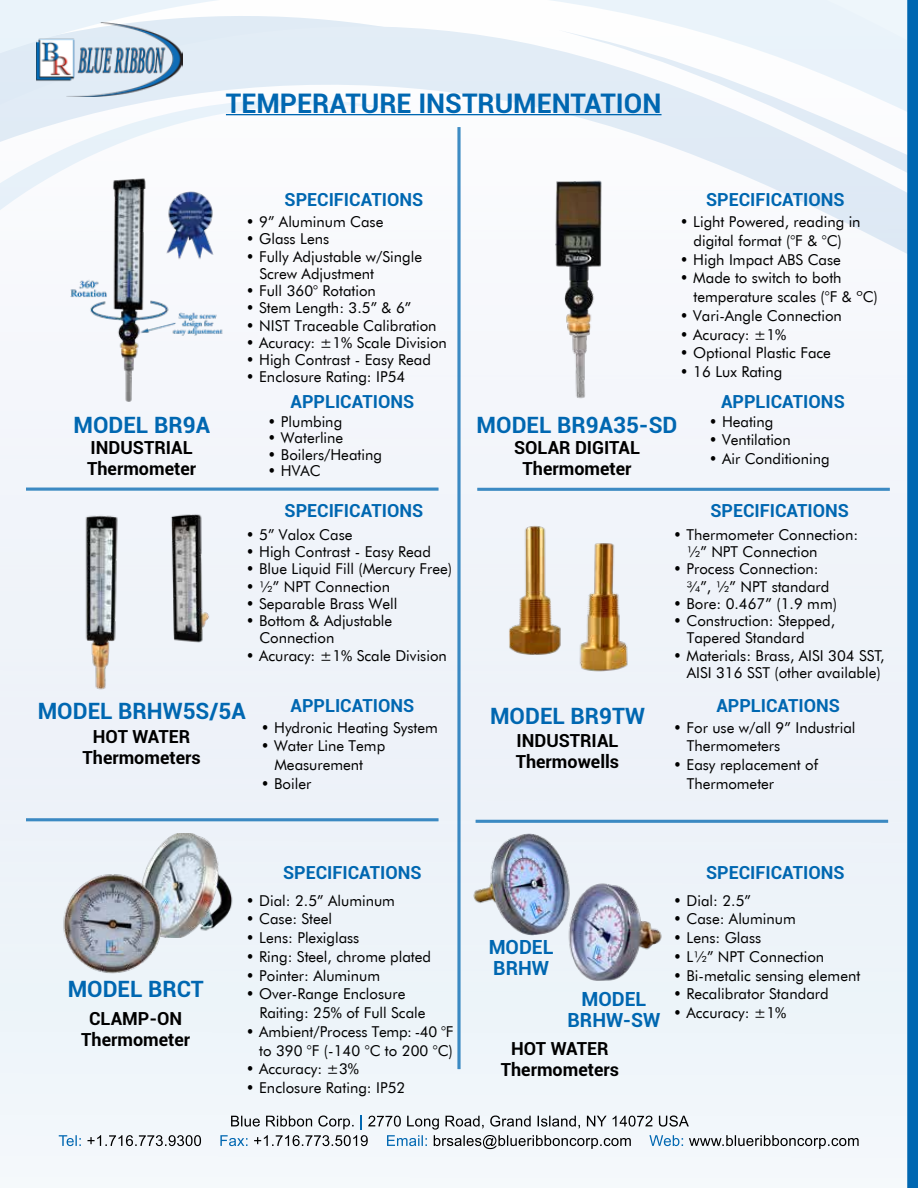
<style>
.page{position:relative;width:918px;height:1188px;background:#eef3f9}
.page>*{position:absolute;margin:0;border:0;box-sizing:border-box;transform-origin:0 0}
.t1{font:700 27px "Roboto";color:#0067b1}
.t2{font:700 22.5px "Roboto";color:#0067b1}
.t3{font:700 19.5px/21px "Roboto";color:#0067b1;text-align:center}
.t4{font:700 18px "Roboto";color:#0067b1}
.t5{font:700 18px/21px "Roboto";color:#000;text-align:center}
.t6{font:15px/18.8px "Futura BT";color:#000}
</style>
<div class="page">
<svg style="left:0;top:0;width:908px;height:551px"></svg>
<svg style="left:558px;top:306px;width:350px;height:109px"></svg>
<svg style="left:0;top:99px;width:410px;height:290px;fill:#f8f9fc"></svg>
<svg style="left:0;top:0;width:223px;height:53px"></svg>
<svg style="left:545px;top:0;width:363px;height:306px;fill:#f7f9fc"></svg>
<svg style="left:826px;top:0;width:82px;height:137px"></svg>
<svg style="left:87px;top:1135px;width:114px;height:11px"></svg>
<svg style="left:59px;top:1135px;width:22px;height:11px"></svg>
<svg style="left:220px;top:1116px;width:639px;height:33px"></svg>
<hr style="left:226px;top:114px;width:436px;height:1px;background:#0067b1">
<hr style="left:458px;top:127px;width:2px;height:942px;background:#0067b1">
<div style="left:908px;top:0;width:10px;height:1188px;background:#0067b1"></div>
<hr style="left:26px;top:488px;width:412px;height:3px;background:#0067b1">
<hr style="left:26px;top:818px;width:412px;height:3px;background:#0067b1">
<hr style="left:476px;top:820px;width:412px;height:3px;background:#0067b1">
<hr style="left:477px;top:488px;width:413px;height:3px;background:#0067b1">
<img style="left:54px;top:506px;width:83px;height:184px">
<img style="left:480px;top:522px;width:80px;height:133px">
<img style="left:145px;top:833px;width:88px;height:104px">
<img style="left:568px;top:883px;width:94px;height:98px">
<img style="left:63px;top:870px;width:112px;height:104px">
<img style="left:473px;top:833px;width:100px;height:104px">
<img style="left:54px;top:177px;width:175px;height:226px">
<img style="left:502px;top:177px;width:150px;height:226px">
<img style="left:137px;top:506px;width:95px;height:137px">
<img style="left:560px;top:514px;width:85px;height:158px">
<img style="left:37px;top:23px;width:146px;height:73px">
<h1 class="t1" style="left:226px;top:84px;width:437px">TEMPERATURE INSTRUMENTATION</h1>
<p class="t4" style="left:285px;top:187px;width:140px">SPECIFICATIONS</p>
<p class="t6" style="left:246px;top:212px;width:139px">• 9” Aluminum Case</p>
<p class="t6" style="left:246px;top:229px;width:85px">• Glass Lens</p>
<p class="t6" style="left:259px;top:247px;width:164px;line-height:17.2px;text-indent:-14px">• Fully Adjustable w/Single<br>Screw Adjustment</p>
<p class="t6" style="left:246px;top:281px;width:132px">• Full 360° Rotation</p>
<p class="t6" style="left:246px;top:298px;width:167px">• Stem Length: 3.5” &amp; 6”</p>
<p class="t6" style="left:246px;top:316px;width:192px">• NIST Traceable Calibration</p>
<p class="t6" style="left:246px;top:333px;width:203px">• Acuracy: ±1% Scale Division</p>
<p class="t6" style="left:246px;top:350px;width:187px">• High Contrast - Easy Read</p>
<p class="t6" style="left:246px;top:367px;width:161px">• Enclosure Rating: IP54</p>
<p class="t4" style="left:706px;top:187px;width:140px">SPECIFICATIONS</p>
<p class="t6" style="left:680px;top:212px;width:182px;text-align:center">• Light Powered, reading in digital format (°F &amp; °C)</p>
<p class="t6" style="left:680px;top:250px;width:163px">• High Impact ABS Case</p>
<p class="t6" style="left:693px;top:268px;width:186px;text-indent:-14px">• Made to switch to both temperature scales (°F &amp; ºC)</p>
<p class="t6" style="left:680px;top:306px;width:163px">• Vari-Angle Connection</p>
<p class="t6" style="left:680px;top:325px;width:108px">• Acuracy: ±1%</p>
<p class="t6" style="left:680px;top:343px;width:153px">• Optional Plastic Face</p>
<p class="t6" style="left:680px;top:362px;width:104px">• 16 Lux Rating</p>
<p class="t4" style="left:291px;top:388px;width:125px">APPLICATIONS</p>
<p class="t4" style="left:721px;top:388px;width:125px">APPLICATIONS</p>
<p class="t6" style="left:268px;top:412px;width:76px">• Plumbing</p>
<p class="t6" style="left:268px;top:428px;width:77px">• Waterline</p>
<p class="t6" style="left:268px;top:445px;width:116px">• Boilers/Heating</p>
<p class="t6" style="left:268px;top:461px;width:55px">• HVAC</p>
<h2 class="t2" style="left:74px;top:409px;width:138px">MODEL BR9A</h2>
<h2 class="t2" style="left:477px;top:409px;width:202px">MODEL BR9A35-SD</h2>
<p class="t5" style="left:87px;top:437px;width:110px;text-align:left">INDUSTRIAL<br>Thermometer</p>
<p class="t5" style="left:514px;top:437px;width:128px">SOLAR DIGITAL<br>Thermometer</p>
<p class="t6" style="left:709px;top:412px;width:66px">• Heating</p>
<p class="t6" style="left:709px;top:431px;width:84px">• Ventilation</p>
<p class="t6" style="left:709px;top:449px;width:122px">• Air Conditioning</p>
<p class="t4" style="left:285px;top:498px;width:140px">SPECIFICATIONS</p>
<p class="t4" style="left:711px;top:498px;width:140px">SPECIFICATIONS</p>
<p class="t6" style="left:246px;top:525px;width:108px">• 5” Valox Case</p>
<p class="t6" style="left:246px;top:542px;width:187px">• High Contrast - Easy Read</p>
<p class="t6" style="left:246px;top:559px;width:208px">• Blue Liquid Fill (Mercury Free)</p>
<p class="t6" style="left:246px;top:577px;width:146px">• ½” NPT Connection</p>
<p class="t6" style="left:246px;top:594px;width:153px">• Separable Brass Well</p>
<p class="t6" style="left:259px;top:612px;width:134px;line-height:17.2px;text-indent:-14px">• Bottom &amp; Adjustable<br>Connection</p>
<p class="t6" style="left:246px;top:646px;width:203px">• Acuracy: ±1% Scale Division</p>
<p class="t6" style="left:687px;top:526px;width:173px;line-height:17.2px;text-indent:-14px">• Thermometer Connection: ½” NPT Connection</p>
<p class="t6" style="left:687px;top:560px;width:144px;line-height:17.2px;text-indent:-14px">• Process Connection: ¾”, ½” NPT standard</p>
<p class="t6" style="left:673px;top:594px;width:165px">• Bore: 0.467” (1.9 mm)</p>
<p class="t6" style="left:687px;top:612px;width:150px;line-height:17.2px;text-indent:-14px">• Construction: Stepped,<br>Tapered Standard</p>
<p class="t6" style="left:673px;top:646px;width:213px;line-height:17.2px;text-align:right">• Materials: Brass, AISI 304 SST,<br>AISI 316 SST (other available)</p>
<p class="t4" style="left:291px;top:693px;width:125px">APPLICATIONS</p>
<p class="t4" style="left:716px;top:693px;width:125px">APPLICATIONS</p>
<h2 class="t2" style="left:38px;top:696px;width:210px">MODEL BRHW5S/5A</h2>
<h2 class="t2" style="left:490px;top:700px;width:157px">MODEL BR9TW</h2>
<p class="t6" style="left:261px;top:718px;width:178px">• Hydronic Heating System</p>
<p class="t6" style="left:261px;top:737px;width:126px;text-align:center">• Water Line Temp<br>Measurement</p>
<p class="t6" style="left:261px;top:774px;width:52px">• Boiler</p>
<p class="t6" style="left:687px;top:718px;width:170px;text-indent:-14px">• For use w/all 9” Industrial<br>Thermometers</p>
<p class="t6" style="left:687px;top:755px;width:133px;text-indent:-14px">• Easy replacement of<br>Thermometer</p>
<p class="t5" style="left:83px;top:725px;width:120px">HOT WATER<br>Thermometers</p>
<p class="t5" style="left:516px;top:730px;width:105px;text-align:left">INDUSTRIAL<br>Thermowells</p>
<h2 class="t2" style="left:68px;top:973px;width:138px">MODEL BRCT</h2>
<p class="t5" style="left:81px;top:1008px;width:110px">CLAMP-ON<br>Thermometer</p>
<p class="t4" style="left:283px;top:860px;width:140px">SPECIFICATIONS</p>
<p class="t4" style="left:706px;top:860px;width:140px">SPECIFICATIONS</p>
<p class="t6" style="left:246px;top:891px;width:151px">• Dial: 2.5” Aluminum</p>
<p class="t6" style="left:246px;top:910px;width:88px">• Case: Steel</p>
<p class="t6" style="left:246px;top:928px;width:115px">• Lens: Plexiglass</p>
<p class="t6" style="left:246px;top:947px;width:187px">• Ring: Steel, chrome plated</p>
<p class="t6" style="left:246px;top:966px;width:136px">• Pointer: Aluminum</p>
<p class="t6" style="left:259px;top:985px;width:168px;text-indent:-14px">• Over-Range Enclosure<br>Raiting: 25% of Full Scale</p>
<p class="t6" style="left:246px;top:1022px;width:209px;text-align:right">• Ambient/Process Temp: -40 °F to 390 °F (-140 °C to 200 °C)</p>
<p class="t6" style="left:246px;top:1060px;width:115px">• Accuracy: ±3%</p>
<p class="t6" style="left:246px;top:1078px;width:161px">• Enclosure Rating: IP52</p>
<h3 class="t3" style="left:489px;top:935px;width:66px;text-align:left">MODEL<br>BRHW</h3>
<h3 class="t3" style="left:568px;top:988px;width:94px">MODEL<br>BRHW-SW</h3>
<p class="t5" style="left:501px;top:1037px;width:120px">HOT WATER<br>Thermometers</p>
<p class="t6" style="left:673px;top:891px;width:79px">• Dial: 2.5”</p>
<p class="t6" style="left:673px;top:910px;width:124px">• Case: Aluminum</p>
<p class="t6" style="left:673px;top:928px;width:90px">• Lens: Glass</p>
<p class="t6" style="left:673px;top:947px;width:152px">• L½” NPT Connection</p>
<p class="t6" style="left:673px;top:966px;width:189px">• Bi-metalic sensing element</p>
<p class="t6" style="left:673px;top:985px;width:157px">• Recalibrator Standard</p>
<p class="t6" style="left:673px;top:1003px;width:115px">• Accuracy: ±1%</p>
</div>
